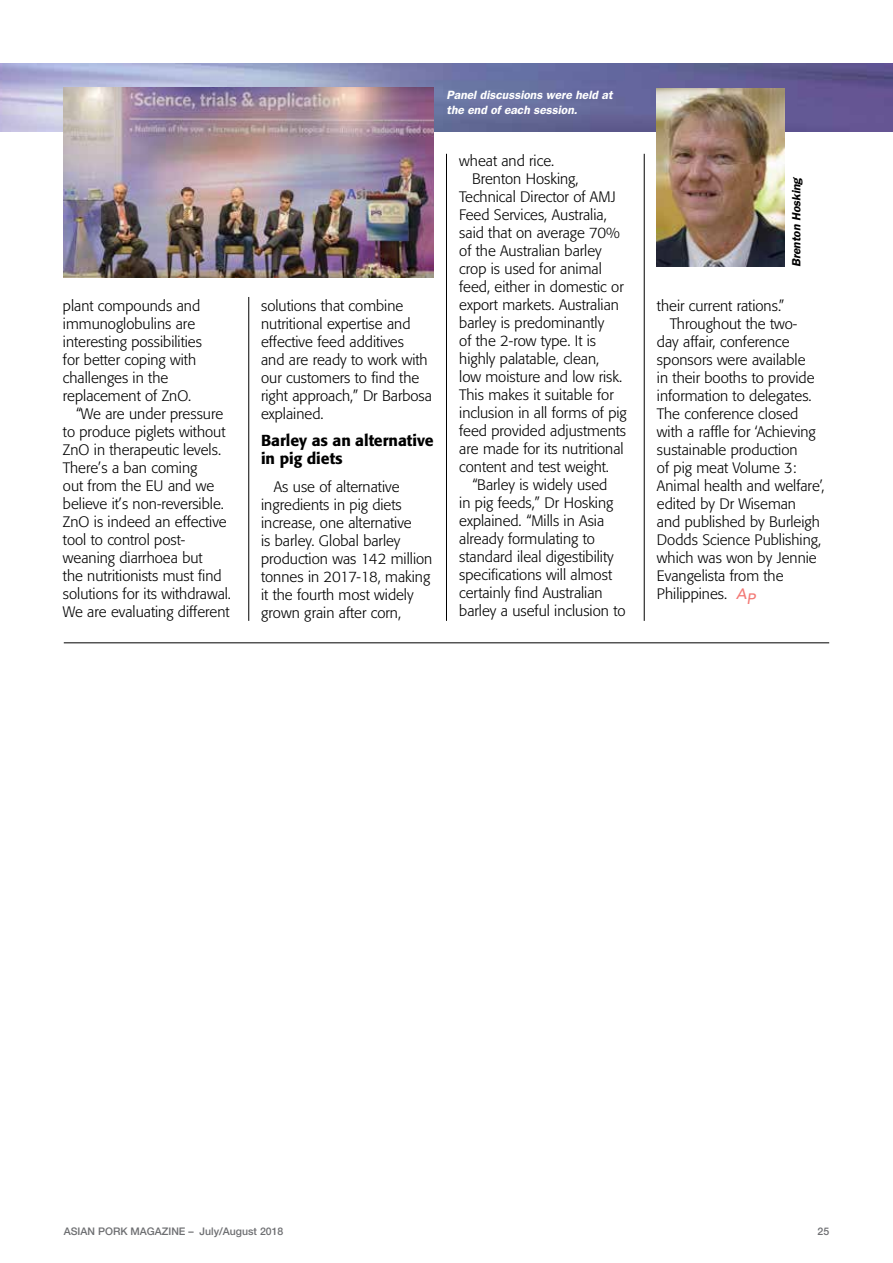
<style>
.page{position:relative;width:893px;height:1263px;background:#fff}
.page>*{position:absolute;margin:0;border:0;box-sizing:border-box;transform-origin:0 0}
.t1{font:500 15.75px/18px "Formata";color:#000}
.t2{font:300 15px/18px "Formata";color:#000}
.t3{font:italic 600 12px/15px "Franklin Gothic";color:#fff}
.t4{font:italic 600 12px "Franklin Gothic";color:#000}
.t5{font:500 10.5px "Helvetica Neue LT";color:#6d6e71}
.s1{font-family:"Avenir";font-weight:500;font-style:italic;color:#f37975}
</style>
<div class="page">
<img style="left:0;top:64px;width:893px;height:68px">
<img style="left:657px;top:88px;width:127px;height:179px">
<img style="left:64px;top:87px;width:370px;height:190px">
<hr style="left:248px;top:297px;width:1px;height:324px;background:#000">
<hr style="left:446px;top:154px;width:1px;height:467px;background:#000">
<hr style="left:644px;top:154px;width:1px;height:467px;background:#000">
<hr style="left:64px;top:642px;width:765px;height:1px;background:#000">
<p class="t2" style="left:63px;top:297px;width:139px">plant compounds and</p>
<p class="t2" style="left:63px;top:315px;width:134px">immunoglobulins are</p>
<p class="t2" style="left:63px;top:333px;width:141px">interesting possibilities</p>
<p class="t2" style="left:63px;top:351px;width:135px">for better coping with</p>
<p class="t2" style="left:63px;top:369px;width:107px">challenges in the</p>
<p class="t2" style="left:63px;top:387px;width:130px">replacement of ZnO.</p>
<p class="t2" style="left:76px;top:405px;width:149px">“We are under pressure</p>
<p class="t2" style="left:63px;top:423px;width:164px">to produce piglets without</p>
<p class="t2" style="left:63px;top:441px;width:160px">ZnO in therapeutic levels.</p>
<p class="t2" style="left:63px;top:459px;width:136px">There’s a ban coming</p>
<p class="t2" style="left:63px;top:477px;width:153px">out from the EU and we</p>
<p class="t2" style="left:63px;top:495px;width:162px">believe it’s non-reversible.</p>
<p class="t2" style="left:63px;top:513px;width:165px">ZnO is indeed an effective</p>
<p class="t2" style="left:63px;top:531px;width:124px">tool to control post-</p>
<p class="t2" style="left:63px;top:549px;width:141px">weaning diarrhoea but</p>
<p class="t2" style="left:63px;top:567px;width:160px">the nutritionists must find</p>
<p class="t2" style="left:63px;top:585px;width:170px">solutions for its withdrawal.</p>
<p class="t2" style="left:63px;top:603px;width:168px">We are evaluating different</p>
<p class="t2" style="left:261px;top:297px;width:173px">solutions that combine nutritional expertise and effective feed additives<br>and are ready to work with our customers to find the right approach,” Dr Barbosa explained.</p>
<p class="t1" style="left:261px;top:432px;width:174px">Barley as an alternative in pig diets</p>
<p class="t2" style="left:261px;top:478px;width:173px;text-indent:13px">As use of alternative ingredients in pig diets increase, one alternative<br>is barley. Global barley production was 142 million tonnes in 2017-18, making it the fourth most widely grown grain after corn,</p>
<p class="t3" style="left:446px;top:87px;width:168px">Panel discussions were held at the end of each session.</p>
<p class="t2" style="left:459px;top:152px;width:97px">wheat and rice.</p>
<p class="t2" style="left:472px;top:170px;width:108px">Brenton Hosking,</p>
<p class="t2" style="left:459px;top:188px;width:158px">Technical Director of AMJ</p>
<p class="t2" style="left:459px;top:206px;width:149px">Feed Services, Australia,</p>
<p class="t2" style="left:459px;top:224px;width:162px">said that on average 70%</p>
<p class="t2" style="left:459px;top:242px;width:144px">of the Australian barley</p>
<p class="t2" style="left:459px;top:260px;width:144px">crop is used for animal</p>
<p class="t2" style="left:459px;top:278px;width:166px">feed, either in domestic or</p>
<p class="t2" style="left:459px;top:296px;width:161px">export markets. Australian</p>
<p class="t2" style="left:459px;top:314px;width:147px">barley is predominantly</p>
<p class="t2" style="left:459px;top:332px;width:138px">of the 2-row type. It is</p>
<p class="t2" style="left:459px;top:350px;width:142px">highly palatable, clean,</p>
<p class="t2" style="left:459px;top:368px;width:164px">low moisture and low risk.</p>
<p class="t2" style="left:459px;top:386px;width:156px">This makes it suitable for</p>
<p class="t2" style="left:459px;top:404px;width:169px">inclusion in all forms of pig</p>
<p class="t2" style="left:459px;top:422px;width:168px">feed provided adjustments</p>
<p class="t2" style="left:459px;top:440px;width:166px">are made for its nutritional</p>
<p class="t2" style="left:459px;top:458px;width:151px">content and test weight.</p>
<p class="t2" style="left:472px;top:476px;width:137px">“Barley is widely used</p>
<p class="t2" style="left:459px;top:494px;width:156px">in pig feeds,” Dr Hosking</p>
<p class="t2" style="left:459px;top:512px;width:147px">explained. “Mills in Asia</p>
<p class="t2" style="left:459px;top:530px;width:137px">already formulating to</p>
<p class="t2" style="left:459px;top:548px;width:156px">standard ileal digestibility</p>
<p class="t2" style="left:459px;top:566px;width:154px">specifications will almost</p>
<p class="t2" style="left:459px;top:584px;width:145px">certainly find Australian</p>
<p class="t2" style="left:459px;top:602px;width:168px">barley a useful inclusion to</p>
<p class="t4" style="left:789px;top:267px;width:93px;rotate:-90deg">Brenton Hosking</p>
<p class="t2" style="left:657px;top:297px;width:129px">their current rations.”</p>
<p class="t2" style="left:670px;top:315px;width:129px">Throughout the two-</p>
<p class="t2" style="left:657px;top:333px;width:134px">day affair, conference</p>
<p class="t2" style="left:657px;top:351px;width:150px">sponsors were available</p>
<p class="t2" style="left:657px;top:369px;width:159px">in their booths to provide</p>
<p class="t2" style="left:657px;top:387px;width:156px">information to delegates.</p>
<p class="t2" style="left:657px;top:405px;width:143px">The conference closed</p>
<p class="t2" style="left:657px;top:423px;width:160px">with a raffle for ‘Achieving</p>
<p class="t2" style="left:657px;top:441px;width:142px">sustainable production</p>
<p class="t2" style="left:657px;top:459px;width:141px">of pig meat Volume 3:</p>
<p class="t2" style="left:657px;top:477px;width:169px">Animal health and welfare’,</p>
<p class="t2" style="left:657px;top:495px;width:141px">edited by Dr Wiseman</p>
<p class="t2" style="left:657px;top:513px;width:164px">and published by Burleigh</p>
<p class="t2" style="left:657px;top:531px;width:166px">Dodds Science Publishing,</p>
<p class="t2" style="left:657px;top:549px;width:161px">which was won by Jennie</p>
<p class="t2" style="left:657px;top:567px;width:128px">Evangelista from the</p>
<p class="t2" style="left:657px;top:585px;width:100px">Philippines. <span class="s1">AP</span></p>
<p class="t5" style="left:64px;top:1225px;width:221px">ASIAN PORK MAGAZINE – July/August 2018</p>
<p class="t5" style="left:817px;top:1225px;width:13px">25</p>
</div>
